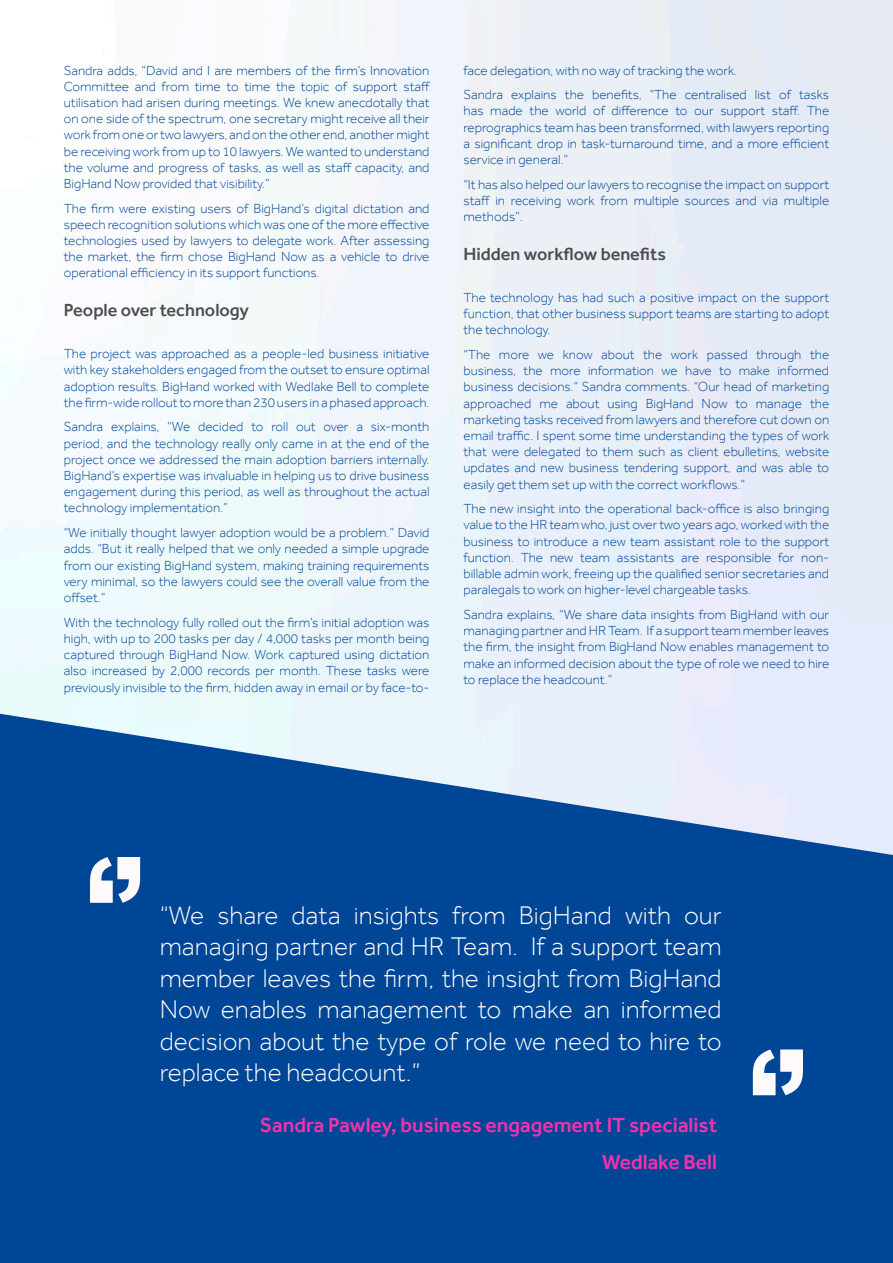
<style>
.page{position:relative;width:893px;height:1263px;background:#fff}
.page>*{position:absolute;margin:0;border:0;box-sizing:border-box;transform-origin:0 0}
.Overview_Body{font:300 26.25px/31.5px "Effra";color:#fff;text-align:justify}
.Overview_Body-2{font:500 21px "Effra";color:#f631ad}
.Overview_Header{font:500 18px "Effra";color:#4d4d4d}
.Overview_Body-3{font:300 13.5px/16.2px "Effra";color:#004696;text-align:justify}
</style>
<div class="page">
<div style="left:0;top:635px;width:893px;height:628px;background:#004696"></div>
<img style="left:0;top:0;width:893px;height:855px">
<svg style="left:90px;top:857px;width:50px;height:46px"></svg>
<svg style="left:753px;top:1049px;width:50px;height:46px"></svg>
<p class="Overview_Body-3" style="left:64px;top:62px;width:368px">Sandra adds, “David and I are members of the firm’s Innovation Committee and from time to time the topic of support staff utilisation had arisen during meetings. We knew anecdotally that on one side of the spectrum, one secretary might receive all their work from one or two lawyers, and on the other end, another might be receiving work from up to 10 lawyers. We wanted to understand the volume and progress of tasks, as well as staff capacity, and BigHand Now provided that visibility.”</p>
<p class="Overview_Body-3" style="left:64px;top:200px;width:367px">The firm were existing users of BigHand’s digital dictation and speech recognition solutions which was one of the more effective technologies used by lawyers to delegate work. After assessing the market, the firm chose BigHand Now as a vehicle to drive operational efficiency in its support functions.</p>
<p class="Overview_Header" style="left:64px;top:299px;width:187px">People over technology</p>
<p class="Overview_Body-3" style="left:64px;top:345px;width:367px">The project was approached as a people-led business initiative with key stakeholders engaged from the outset to ensure optimal adoption results. BigHand worked with Wedlake Bell to complete the firm-wide rollout to more than 230 users in a phased approach.</p>
<p class="Overview_Body-3" style="left:64px;top:419px;width:367px">Sandra explains, “We decided to roll out over a six-month period, and the technology really only came in at the end of the project once we addressed the main adoption barriers internally.<br>BigHand’s expertise was invaluable in helping us to drive business engagement during this period, as well as throughout the actual technology implementation.”</p>
<p class="Overview_Body-3" style="left:64px;top:524px;width:367px">“We initially thought lawyer adoption would be a problem.” David adds. “But it really helped that we only needed a simple upgrade from our existing BigHand system, making training requirements very minimal, so the lawyers could see the overall value from the offset.”</p>
<p class="Overview_Body-3" style="left:64px;top:614px;width:367px">With the technology fully rolled out the firm’s initial adoption was high, with up to 200 tasks per day / 4,000 tasks per month being captured through BigHand Now. Work captured using dictation also increased by 2,000 records per month. These tasks were previously invisible to the firm, hidden away in email or by face-to-</p>
<p class="Overview_Body-3" style="left:463px;top:62px;width:275px">face delegation, with no way of tracking the work.</p>
<p class="Overview_Body-3" style="left:463px;top:87px;width:367px">Sandra explains the benefits, “The centralised list of tasks has made the world of difference to our support staff. The reprographics team has been transformed, with lawyers reporting a significant drop in task-turnaround time, and a more efficient service in general.”</p>
<p class="Overview_Body-3" style="left:463px;top:176px;width:367px">“It has also helped our lawyers to recognise the impact on support staff in receiving work from multiple sources and via multiple methods”.</p>
<p class="Overview_Header" style="left:463px;top:243px;width:204px">Hidden workflow benefits</p>
<p class="Overview_Body-3" style="left:463px;top:289px;width:367px">The technology has had such a positive impact on the support function, that other business support teams are starting to adopt the technology.</p>
<p class="Overview_Body-3" style="left:463px;top:346px;width:367px">“The more we know about the work passed through the business, the more information we have to make informed business decisions.” Sandra comments. “Our head of marketing approached me about using BigHand Now to manage the marketing tasks received from lawyers and therefore cut down on email traffic. I spent some time understanding the types of work that were delegated to them such as client ebulletins, website updates and new business tendering support, and was able to easily get them set up with the correct workflows.”</p>
<p class="Overview_Body-3" style="left:463px;top:501px;width:367px">The new insight into the operational back-office is also bringing value to the HR team who, just over two years ago, worked with the business to introduce a new team assistant role to the support function. The new team assistants are responsible for non&shy;billable admin work, freeing up the qualified senior secretaries and paralegals to work on higher-level chargeable tasks.</p>
<p class="Overview_Body-3" style="left:463px;top:606px;width:367px">Sandra explains, “We share data insights from BigHand with our managing partner and HR Team. If a support team member leaves the firm, the insight from BigHand Now enables management to make an informed decision about the type of role we need to hire to replace the headcount.”</p>
<p class="Overview_Body" style="left:160px;top:899px;width:563px">“We share data insights from BigHand with our managing partner and HR Team. If a support team member leaves the firm, the insight from BigHand Now enables management to make an informed decision about the type of role we need to hire to replace the headcount.”</p>
<p class="Overview_Body-2" style="left:260px;top:1112px;width:459px">Sandra Pawley, business engagement IT specialist</p>
<p class="Overview_Body-2" style="left:602px;top:1149px;width:116px">Wedlake Bell</p>
</div>
